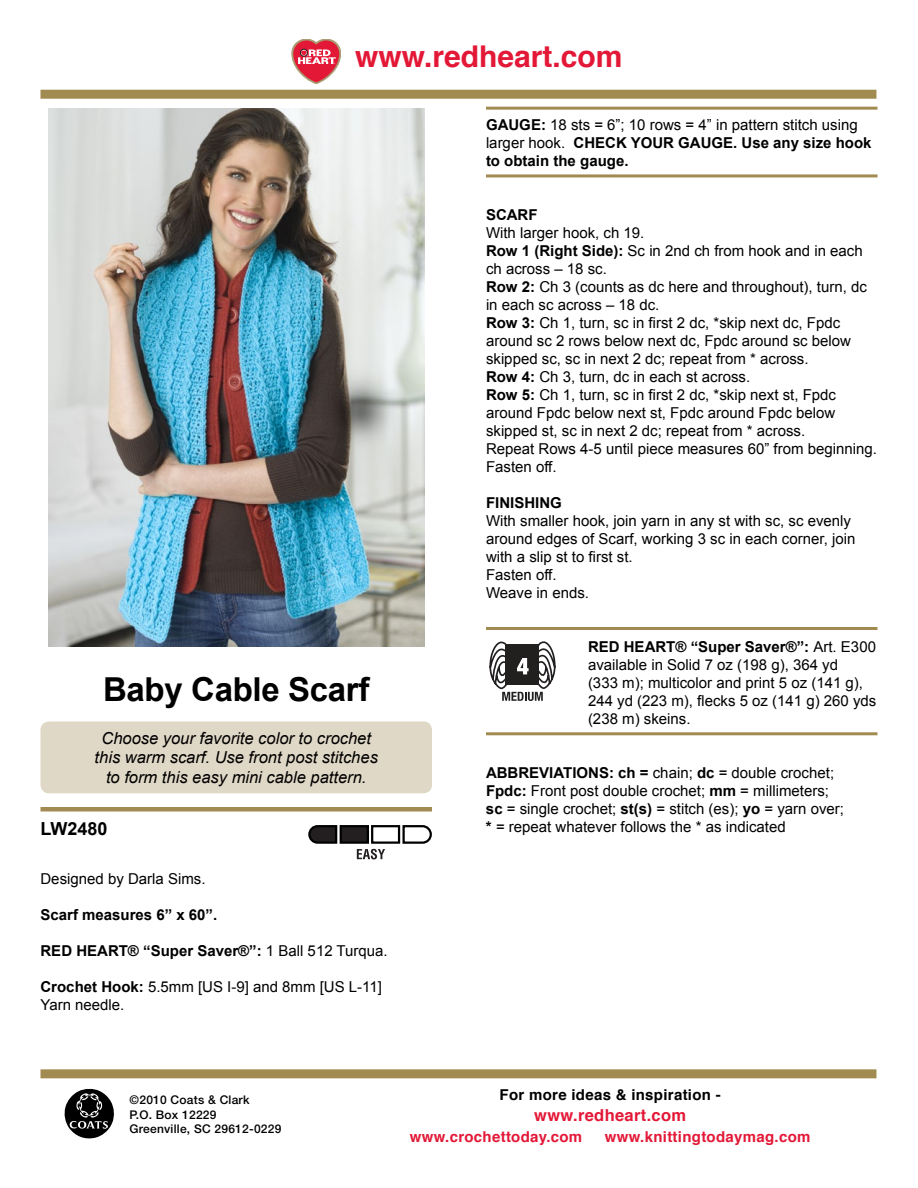
<style>
.page{position:relative;width:918px;height:1188px;background:#fff}
.page>*{position:absolute;margin:0;border:0;box-sizing:border-box;transform-origin:0 0}
.t1{font:700 33px "Arial";letter-spacing:-.01em;color:#000}
.t2{font:700 30px "Helvetica";color:#e31837}
.t3{font:700 18px "Arial";color:#000}
.t4{font:italic 16.5px/19.8px "Arial";color:#000;text-align:center}
.t5{font:700 16.5px "Helvetica";letter-spacing:.02em;color:#e31837}
.t6{font:15px/18px "Arial";color:#000}
.t7{font:700 15px/18px "Arial";color:#000}
.t8{font:700 15px "Helvetica";letter-spacing:.02em;color:#e31837}
.t9{font:700 15px "Helvetica";letter-spacing:.02em;color:#000}
.t10{font:500 12px/14.4px "Helvetica Neue";letter-spacing:.02em;color:#000}
.s1{font-weight:400}
.s2{font-weight:700}
</style>
<div class="page">
<div style="left:40px;top:90px;width:836px;height:9px;background:#a18b50"></div>
<div style="left:40px;top:1069px;width:836px;height:9px;background:#a18b50"></div>
<svg style="left:292px;top:39px;width:49px;height:45px"></svg>
<svg style="left:64px;top:1088px;width:50px;height:51px"></svg>
<img style="left:48px;top:108px;width:376px;height:538px">
<div style="left:40px;top:807px;width:392px;height:5px;background:#a18b50"></div>
<svg style="left:308px;top:825px;width:124px;height:34px"></svg>
<hr style="left:486px;top:107px;width:392px;height:3px;background:#a18b50">
<hr style="left:486px;top:174px;width:392px;height:3px;background:#a18b50">
<div style="left:40px;top:722px;width:392px;height:71px;background:#e0d8c6;border-radius:9px"></div>
<hr style="left:486px;top:627px;width:392px;height:3px;background:#a18b50">
<hr style="left:486px;top:732px;width:392px;height:3px;background:#a18b50">
<svg style="left:489px;top:641px;width:67px;height:60px"></svg>
<h2 class="t2" style="left:355px;top:32px;width:269px">www.redheart.com</h2>
<h1 class="t1" style="left:103px;top:671px;width:268px">Baby Cable Scarf</h1>
<p class="t4" style="left:95px;top:728px;width:285px">Choose your favorite color to crochet this warm scarf. Use front post stitches to form this easy mini cable pattern.</p>
<p class="t3" style="left:40px;top:818px;width:69px">LW2480</p>
<p class="t6" style="left:40px;top:870px;width:167px">Designed by Darla Sims.</p>
<p class="t7" style="left:40px;top:906px;width:178px">Scarf measures 6” x 60”.</p>
<p class="t7" style="left:40px;top:942px;width:349px">RED HEART® “Super Saver®”: <span class="s1">1 Ball 512 Turqua.</span></p>
<p class="t6" style="left:40px;top:978px;width:343px"><span class="s2">Crochet Hook:</span> 5.5mm [US I-9] and 8mm [US L-11]<br>Yarn needle.</p>
<p class="t7" style="left:486px;top:115px;width:387px">GAUGE: <span class="s1">18 sts = 6”; 10 rows = 4” in pattern stitch using larger hook.</span> CHECK YOUR GAUGE. Use any size hook to obtain the gauge.</p>
<p class="t7" style="left:486px;top:205px;width:53px">SCARF</p>
<p class="t6" style="left:486px;top:223px;width:392px">With larger hook, ch 19.<br><span class="s2">Row 1 (Right Side):</span> Sc in 2nd ch from hook and in each ch across – 18 sc.<br><span class="s2">Row 2:</span> Ch 3 (counts as dc here and throughout), turn, dc in each sc across – 18 dc.<br><span class="s2">Row 3:</span> Ch 1, turn, sc in first 2 dc, *skip next dc, Fpdc around sc 2 rows below next dc, Fpdc around sc below skipped sc, sc in next 2 dc; repeat from * across.<br><span class="s2">Row 4:</span> Ch 3, turn, dc in each st across.<br><span class="s2">Row 5:</span> Ch 1, turn, sc in first 2 dc, *skip next st, Fpdc around Fpdc below next st, Fpdc around Fpdc below skipped st, sc in next 2 dc; repeat from * across.<br>Repeat Rows 4-5 until piece measures 60” from beginning.<br>Fasten off.</p>
<p class="t7" style="left:486px;top:493px;width:77px">FINISHING</p>
<p class="t6" style="left:486px;top:511px;width:371px">With smaller hook, join yarn in any st with sc, sc evenly around edges of Scarf, working 3 sc in each corner, join with a slip st to first st.<br>Fasten off.<br>Weave in ends.</p>
<p class="t6" style="left:588px;top:637px;width:290px"><span class="s2">RED HEART® “Super Saver®”:</span> Art. E300 available in Solid 7 oz (198 g), 364 yd<br>(333 m); multicolor and print 5 oz (141 g), 244 yd (223 m), flecks 5 oz (141 g) 260 yds (238 m) skeins.</p>
<p class="t6" style="left:486px;top:763px;width:360px"><span class="s2">ABBREVIATIONS: ch =</span> chain; <span class="s2">dc</span> = double crochet; <span class="s2">Fpdc:</span> Front post double crochet; <span class="s2">mm</span> = millimeters; <span class="s2">sc</span> = single crochet; <span class="s2">st(s)</span> = stitch (es); <span class="s2">yo</span> = yarn over; <span class="s2">*</span> = repeat whatever follows the * as indicated</p>
<p class="t10" style="left:130px;top:1093px;width:153px">©2010 Coats &amp; Clark<br>P.O. Box 12229<br>Greenville, SC 29612-0229</p>
<p class="t9" style="left:500px;top:1083px;width:223px">For more ideas &amp; inspiration -</p>
<p class="t5" style="left:534px;top:1102px;width:153px">www.redheart.com</p>
<p class="t8" style="left:410px;top:1125px;width:174px">www.crochettoday.com</p>
<p class="t8" style="left:605px;top:1125px;width:207px">www.knittingtodaymag.com</p>
</div>
